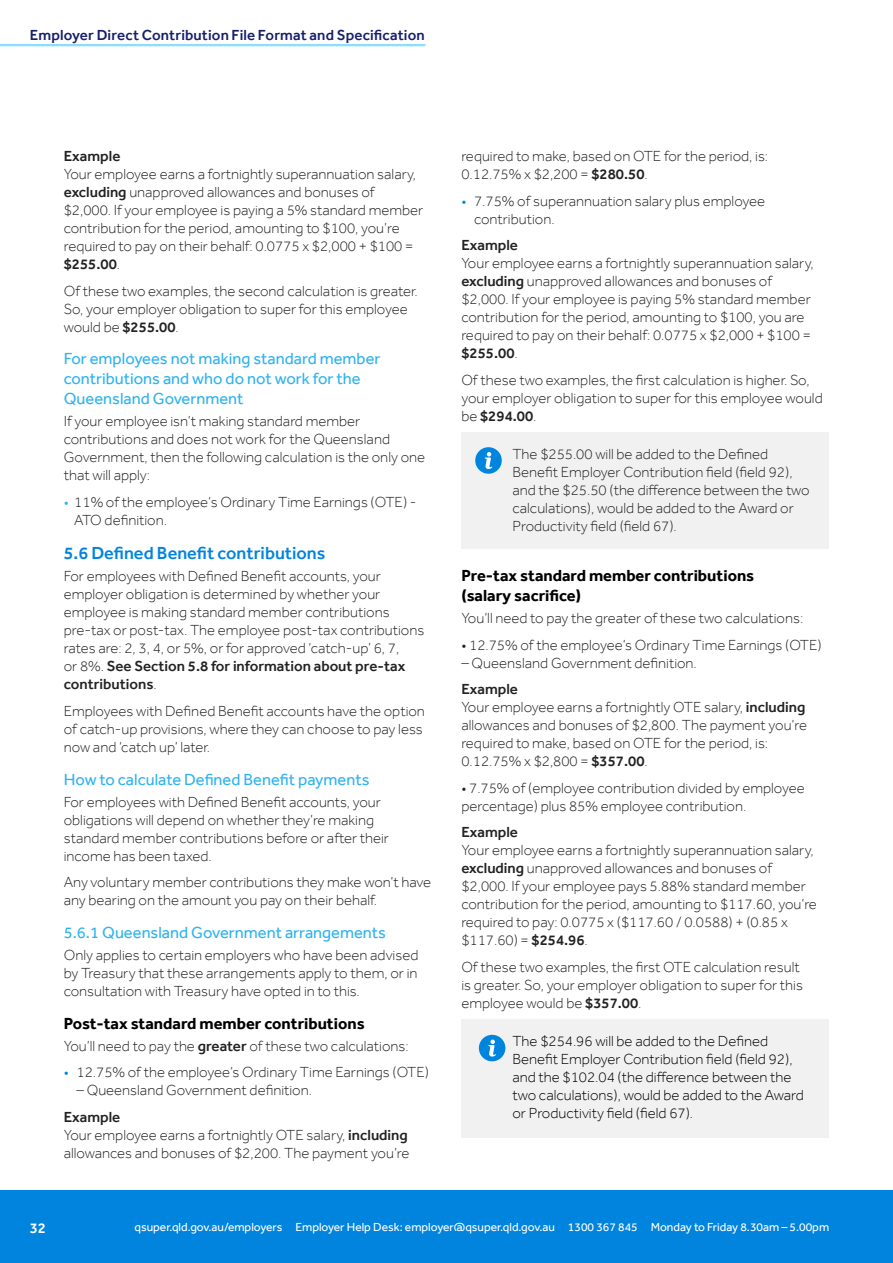
<style>
.page{position:relative;width:893px;height:1263px;background:#fff}
.page>*{position:absolute;margin:0;border:0;box-sizing:border-box;transform-origin:0 0}
.t1{font:500 18px "Effra";color:#0084dd}
.t2{font:16.5px/19.8px "Effra";color:#30b3ee}
.t3{font:700 16.5px/19.8px "Effra";color:#000101}
.t4{font:300 15px/18px "Effra";color:#212222}
.t5{font:300 15px/18px "Effra";color:#000}
.t6{font:500 15px "Effra";letter-spacing:.01em;color:#151f6d}
.t7{font:500 15px "Effra";color:#212222}
.t8{font:500 15px "Effra";color:#fff}
.t9{font:12px "Effra";color:#fff}
.s1{font-weight:500}
.s2{color:#30b3ee}
.s3{color:#0084dd}
</style>
<div class="page">
<div style="left:0;top:1191px;width:893px;height:72px;background:#0084dd"></div>
<div style="left:461px;top:432px;width:368px;height:116px;background:#f1f1f2"></div>
<div style="left:475px;top:447px;width:27px;height:27px;background:#0085de;border-radius:50%"></div>
<svg style="left:485px;top:452px;width:7px;height:17px"></svg>
<div style="left:461px;top:1019px;width:368px;height:118px;background:#f1f1f2"></div>
<div style="left:479px;top:1035px;width:26px;height:26px;background:#0085de;border-radius:50%"></div>
<svg style="left:488px;top:1039px;width:8px;height:17px"></svg>
<svg style="left:0;top:44px;width:425px;height:2px"></svg>
<p class="t6" style="left:30px;top:26px;width:396px">Employer Direct Contribution File Format and Specification</p>
<p class="t7" style="left:64px;top:147px;width:58px">Example</p>
<p class="t4" style="left:64px;top:165px;width:361px">Your employee earns a fortnightly superannuation salary, <span class="s1">excluding</span> unapproved allowances and bonuses of $2,000. If your employee is paying a 5% standard member contribution for the period, amounting to $100, you’re required to pay on their behalf: 0.0775 x $2,000 + $100 = <span class="s1">$255.00</span>.</p>
<p class="t4" style="left:64px;top:282px;width:355px">Of these two examples, the second calculation is greater.<br>So, your employer obligation to super for this employee would be <span class="s1">$255.00</span>.</p>
<p class="t2" style="left:64px;top:349px;width:318px">For employees not making standard member contributions and who do not work for the<br>Queensland Government</p>
<p class="t4" style="left:64px;top:412px;width:363px">If your employee isn’t making standard member contributions and does not work for the Queensland Government, then the following calculation is the only one that will apply:</p>
<p class="t4" style="left:74px;top:493px;width:344px;text-indent:-11px"><span class="s2">•</span> 11% of the employee’s Ordinary Time Earnings (OTE) -<br>ATO definition.</p>
<p class="t1" style="left:64px;top:542px;width:263px">5.6 Defined Benefit contributions</p>
<p class="t4" style="left:64px;top:567px;width:362px">For employees with Defined Benefit accounts, your employer obligation is determined by whether your employee is making standard member contributions pre-tax or post-tax. The employee post-tax contributions rates are: 2, 3, 4, or 5%, or for approved ‘catch-up’ 6, 7,<br>or 8%. <span class="s1">See Section 5.8 for information about pre-tax contributions</span>.</p>
<p class="t4" style="left:64px;top:702px;width:363px">Employees with Defined Benefit accounts have the option of catch-up provisions, where they can choose to pay less now and ‘catch up’ later.</p>
<p class="t2" style="left:64px;top:769px;width:307px">How to calculate Defined Benefit payments</p>
<p class="t4" style="left:64px;top:792px;width:327px">For employees with Defined Benefit accounts, your obligations will depend on whether they’re making standard member contributions before or after their income has been taxed.</p>
<p class="t4" style="left:64px;top:873px;width:369px">Any voluntary member contributions they make won’t have any bearing on the amount you pay on their behalf.</p>
<p class="t2" style="left:64px;top:922px;width:324px">5.6.1 Queensland Government arrangements</p>
<p class="t4" style="left:64px;top:946px;width:356px;text-align:justify">Only applies to certain employers who have been advised by Treasury that these arrangements apply to them, or in consultation with Treasury have opted in to this.</p>
<p class="t3" style="left:64px;top:1013px;width:302px">Post-tax standard member contributions</p>
<p class="t4" style="left:64px;top:1037px;width:346px">You’ll need to pay the <span class="s1">greater</span> of these two calculations:</p>
<p class="t4" style="left:64px;top:1063px;width:367px"><span class="s3">•</span> 12.75% of the employee’s Ordinary Time Earnings (OTE)</p>
<p class="t4" style="left:77px;top:1081px;width:237px">– Queensland Government definition.</p>
<p class="t4" style="left:64px;top:1108px;width:347px"><span class="s1">Example<br></span>Your employee earns a fortnightly OTE salary, <span class="s1">including </span>allowances and bonuses of $2,200. The payment you’re</p>
<p class="t4" style="left:461px;top:147px;width:308px">required to make, based on OTE for the period, is:<br>0.12.75% x $2,200 = <span class="s1">$280.50</span>.</p>
<p class="t4" style="left:474px;top:192px;width:293px;text-indent:-13px"><span class="s3">•</span> 7.75% of superannuation salary plus employee contribution.</p>
<p class="t7" style="left:461px;top:236px;width:58px">Example</p>
<p class="t4" style="left:461px;top:254px;width:354px">Your employee earns a fortnightly superannuation salary, <span class="s1">excluding</span> unapproved allowances and bonuses of $2,000. If your employee is paying 5% standard member contribution for the period, amounting to $100, you are required to pay on their behalf: 0.0775 x $2,000 + $100 = <span class="s1">$255.00</span>.</p>
<p class="t4" style="left:461px;top:371px;width:363px">Of these two examples, the first calculation is higher. So, your employer obligation to super for this employee would be <span class="s1">$294.00</span>.</p>
<p class="t4" style="left:512px;top:445px;width:299px">The $255.00 will be added to the Defined Benefit Employer Contribution field (field 92), and the $25.50 (the difference between the two calculations), would be added to the Award or Productivity field (field 67).</p>
<p class="t3" style="left:461px;top:565px;width:294px">Pre-tax standard member contributions (salary sacrifice)</p>
<p class="t4" style="left:461px;top:609px;width:343px">You’ll need to pay the greater of these two calculations:</p>
<p class="t4" style="left:461px;top:635px;width:362px">• 12.75% of the employee’s Ordinary Time Earnings (OTE)</p>
<p class="t4" style="left:461px;top:653px;width:237px">– Queensland Government definition.</p>
<p class="t4" style="left:461px;top:680px;width:347px"><span class="s1">Example<br></span>Your employee earns a fortnightly OTE salary, <span class="s1">including </span>allowances and bonuses of $2,800. The payment you’re required to make, based on OTE for the period, is:<br>0.12.75% x $2,800 = <span class="s1">$357.00</span>.</p>
<p class="t4" style="left:461px;top:778px;width:345px">• 7.75% of (employee contribution divided by employee percentage) plus 85% employee contribution.</p>
<p class="t7" style="left:461px;top:823px;width:58px">Example</p>
<p class="t4" style="left:461px;top:841px;width:357px">Your employee earns a fortnightly superannuation salary, <span class="s1">excluding</span> unapproved allowances and bonuses of $2,000. If your employee pays 5.88% standard member contribution for the period, amounting to $117.60, you’re required to pay: 0.0775 x ($117.60 / 0.0588) + (0.85 x $117.60) = <span class="s1">$254.96</span>.</p>
<p class="t4" style="left:461px;top:957px;width:343px">Of these two examples, the first OTE calculation result is greater. So, your employer obligation to super for this employee would be <span class="s1">$357.00</span>.</p>
<p class="t5" style="left:512px;top:1032px;width:293px">The $254.96 will be added to the Defined Benefit Employer Contribution field (field 92), and the $102.04 (the difference between the two calculations), would be added to the Award or Productivity field (field 67).</p>
<p class="t8" style="left:30px;top:1219px;width:18px">32</p>
<p class="t9" style="left:134px;top:1220px;width:696px">qsuper.qld.gov.au/employers Employer Help Desk: employer@qsuper.qld.gov.au 1300 367 845 Monday to Friday 8.30am – 5.00pm</p>
</div>
